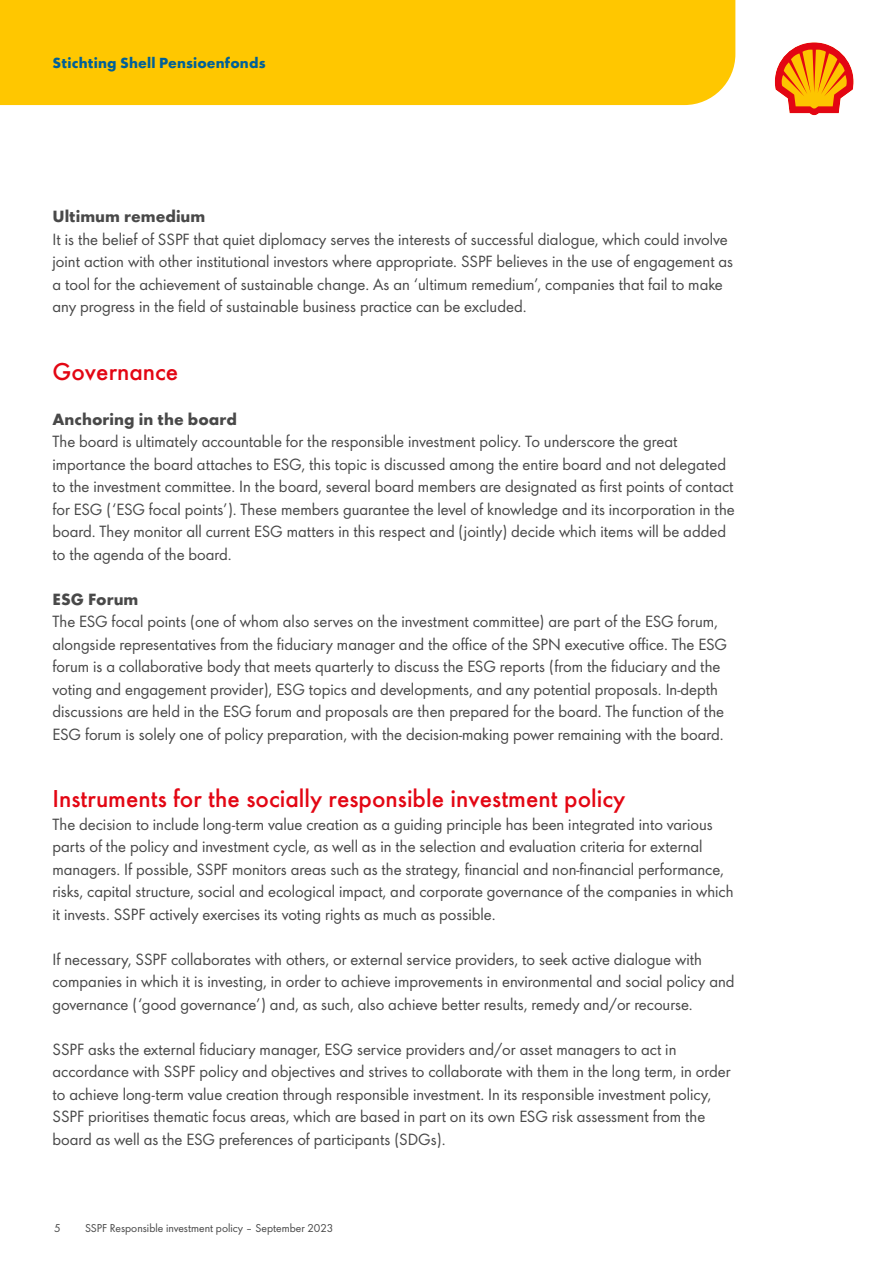
<style>
.page{position:relative;width:893px;height:1263px;background:#fff}
.page>*{position:absolute;margin:0;border:0;box-sizing:border-box;transform-origin:0 0}
.t1{font:500 22.5px "Shell";color:#e30613}
.t2{font:15px/22.5px "Shell";color:#494949}
.t3{font:700 15px "Shell";color:#494949}
.t4{font:700 13.5px "Shell";letter-spacing:.01em;color:#006097}
.t5{font:10.5px "Shell";color:#494949}
</style>
<div class="page">
<div style="left:0;top:0;width:735px;height:105px;background:#ffc700"></div>
<svg style="left:774px;top:42px;width:80px;height:74px"></svg>
<p class="t4" style="left:53px;top:52px;width:214px">Stichting Shell Pensioenfonds</p>
<p class="t3" style="left:53px;top:204px;width:154px">Ultimum remedium</p>
<p class="t2" style="left:53px;top:227px;width:682px">It is the belief of SSPF that quiet diplomacy serves the interests of successful dialogue, which could involve joint action with other institutional investors where appropriate. SSPF believes in the use of engagement as a tool for the achievement of sustainable change. As an ‘ultimum remedium’, companies that fail to make any progress in the field of sustainable business practice can be excluded.</p>
<h1 class="t1" style="left:53px;top:352px;width:127px">Governance</h1>
<p class="t3" style="left:53px;top:406px;width:186px">Anchoring in the board</p>
<p class="t2" style="left:53px;top:429px;width:684px">The board is ultimately accountable for the responsible investment policy. To underscore the great importance the board attaches to ESG, this topic is discussed among the entire board and not delegated to the investment committee. In the board, several board members are designated as first points of contact for ESG (‘ESG focal points’). These members guarantee the level of knowledge and its incorporation in the board. They monitor all current ESG matters in this respect and (jointly) decide which items will be added to the agenda of the board.</p>
<p class="t3" style="left:53px;top:586px;width:87px">ESG Forum</p>
<p class="t2" style="left:53px;top:609px;width:676px">The ESG focal points (one of whom also serves on the investment committee) are part of the ESG forum, alongside representatives from the fiduciary manager and the office of the SPN executive office. The ESG forum is a collaborative body that meets quarterly to discuss the ESG reports (from the fiduciary and the voting and engagement provider), ESG topics and developments, and any potential proposals. In-depth discussions are held in the ESG forum and proposals are then prepared for the board. The function of the ESG forum is solely one of policy preparation, with the decision-making power remaining with the board.</p>
<h1 class="t1" style="left:53px;top:779px;width:574px">Instruments for the socially responsible investment policy</h1>
<p class="t2" style="left:53px;top:812px;width:683px">The decision to include long-term value creation as a guiding principle has been integrated into various parts of the policy and investment cycle, as well as in the selection and evaluation criteria for external managers. If possible, SSPF monitors areas such as the strategy, financial and non-financial performance, risks, capital structure, social and ecological impact, and corporate governance of the companies in which it invests. SSPF actively exercises its voting rights as much as possible.</p>
<p class="t2" style="left:53px;top:947px;width:684px">If necessary, SSPF collaborates with others, or external service providers, to seek active dialogue with companies in which it is investing, in order to achieve improvements in environmental and social policy and governance (‘good governance’) and, as such, also achieve better results, remedy and/or recourse.</p>
<p class="t2" style="left:53px;top:1037px;width:679px">SSPF asks the external fiduciary manager, ESG service providers and/or asset managers to act in accordance with SSPF policy and objectives and strives to collaborate with them in the long term, in order to achieve long-term value creation through responsible investment. In its responsible investment policy, SSPF prioritises thematic focus areas, which are based in part on its own ESG risk assessment from the board as well as the ESG preferences of participants (SDGs).</p>
<p class="t5" style="left:54px;top:1219px;width:8px">5</p>
<p class="t5" style="left:85px;top:1219px;width:250px">SSPF Responsible investment policy – September 2023</p>
</div>
